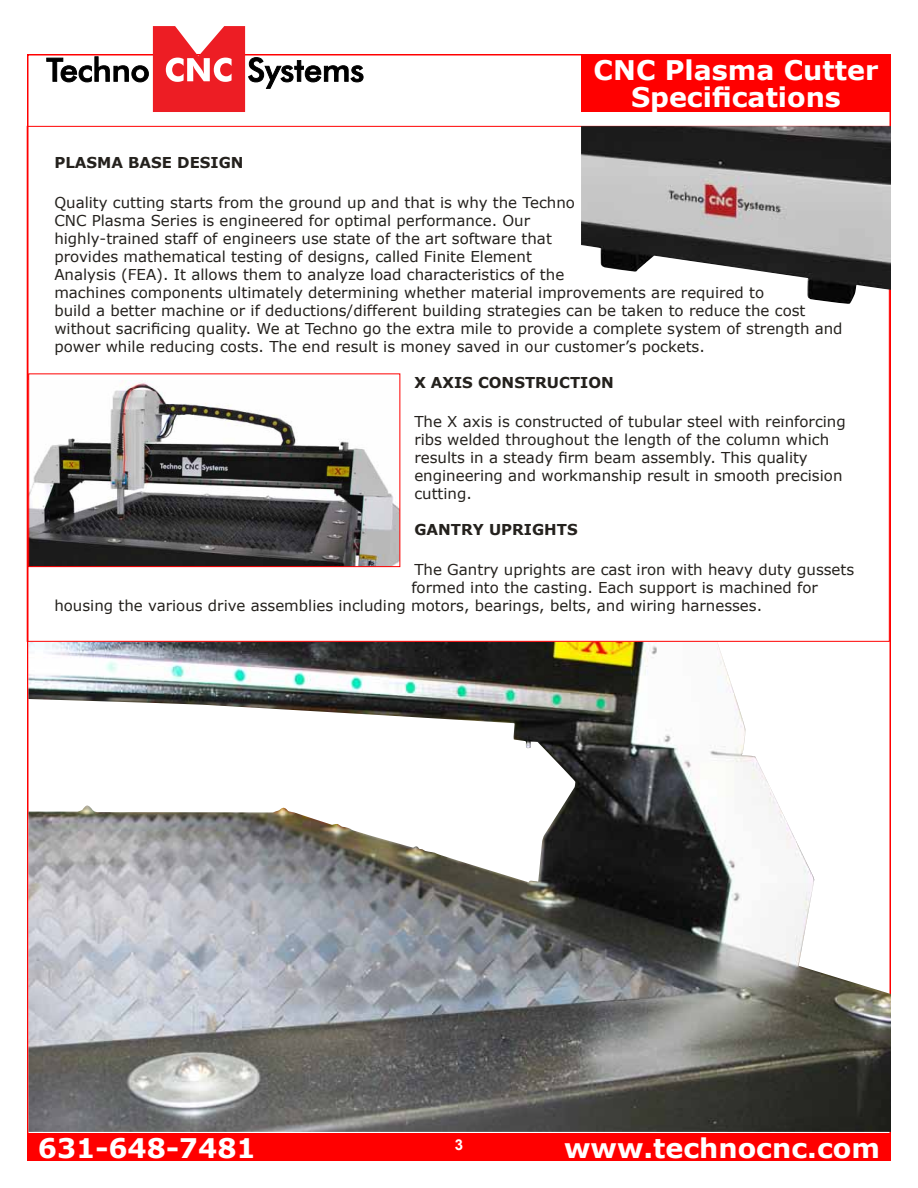
<style>
.page{position:relative;width:918px;height:1188px;background:#fff}
.page>*{position:absolute;margin:0;border:0;box-sizing:border-box;transform-origin:0 0}
.t1{font:700 27px/27px "Verdana";color:#fff;text-align:center}
.t2{font:15px/18px "Verdana";color:#24211d}
.t3{font:700 15px "Verdana";color:#24211d}
.t4{font:700 15px "Arial";color:#fff}
</style>
<div class="page">
<div style="left:27px;top:1133px;width:864px;height:27px;background:#f00"></div>
<div style="left:581px;top:54px;width:310px;height:58px;background:#f00"></div>
<svg style="left:46px;top:26px;width:317px;height:86px"></svg>
<img style="left:28px;top:642px;width:863px;height:490px">
<img style="left:581px;top:126px;width:310px;height:179px">
<img style="left:30px;top:382px;width:368px;height:183px">
<div style="left:28px;top:374px;width:372px;height:193px;border:1px solid #f00"></div>
<h1 class="t1" style="left:594px;top:56px;width:286px">CNC Plasma Cutter<br>Specifications</h1>
<p class="t3" style="left:54px;top:152px;width:191px">PLASMA BASE DESIGN</p>
<p class="t2" style="left:54px;top:193px;width:790px">Quality cutting starts from the ground up and that is why the Techno<br>CNC Plasma Series is engineered for optimal performance. Our<br>highly-trained staff of engineers use state of the art software that<br>provides mathematical testing of designs, called Finite Element<br>Analysis (FEA). It allows them to analyze load characteristics of the<br>machines components ultimately determining whether material improvements are required to<br>build a better machine or if deductions/different building strategies can be taken to reduce the cost without sacrificing quality. We at Techno go the extra mile to provide a complete system of strength and power while reducing costs. The end result is money saved in our customer’s pockets.</p>
<p class="t3" style="left:414px;top:372px;width:201px">X AXIS CONSTRUCTION</p>
<p class="t2" style="left:414px;top:413px;width:433px">The X axis is constructed of tubular steel with reinforcing ribs welded throughout the length of the column which results in a steady firm beam assembly. This quality engineering and workmanship result in smooth precision cutting.</p>
<p class="t3" style="left:414px;top:519px;width:165px">GANTRY UPRIGHTS</p>
<p class="t2" style="left:414px;top:560px;width:441px">The Gantry uprights are cast iron with heavy duty gussets</p>
<p class="t2" style="left:411px;top:578px;width:408px">formed into the casting. Each support is machined for</p>
<p class="t2" style="left:54px;top:596px;width:709px">housing the various drive assemblies including motors, bearings, belts, and wiring harnesses.</p>
<h1 class="t1" style="left:38px;top:1135px;width:219px">631-648-7481</h1>
<h1 class="t1" style="left:564px;top:1135px;width:317px">www.technocnc.com</h1>
<p class="t4" style="left:455px;top:1135px;width:10px">3</p>
</div>
